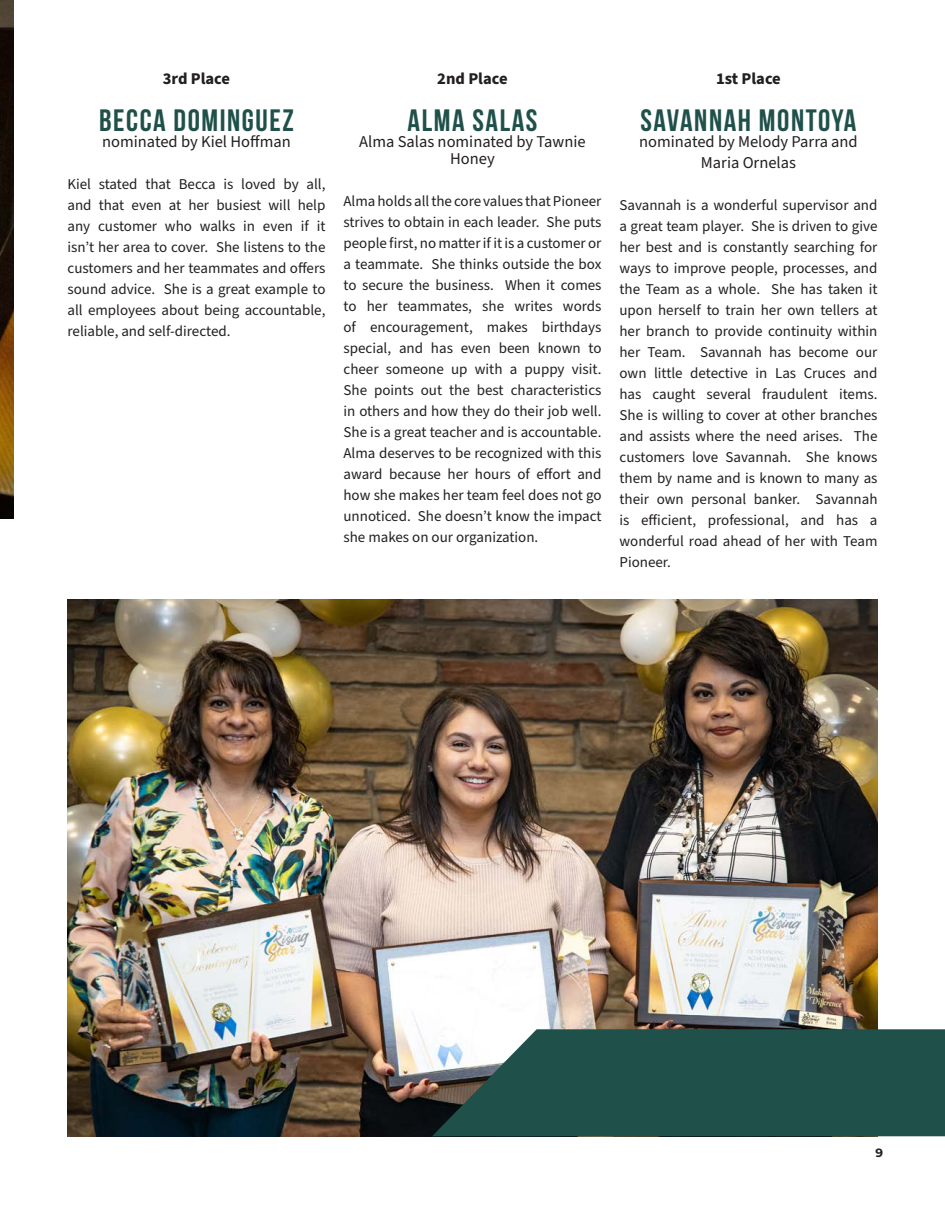
<style>
.page{position:relative;width:945px;height:1215px;background:#fff}
.page>*{position:absolute;margin:0;border:0;box-sizing:border-box;transform-origin:0 0}
.t1{font:700 30.9px "Bebas Neue";letter-spacing:.05em;color:#1f504a}
.t2{font:16.5px/21px "Source Sans Pro";color:#231f20;text-align:center}
.t3{font:700 16.5px "Source Sans Pro";color:#231f20}
.t4{font:15px/21px "Source Sans Pro";color:#231f20;text-align:justify}
.t5{font:700 12px "Montserrat";color:#231f20}
</style>
<div class="page">
<img style="left:0;top:0;width:14px;height:518px">
<img style="left:68px;top:599px;width:810px;height:538px">
<svg style="left:432px;top:1029px;width:513px;height:107px;fill:#1f504a"></svg>
<p class="t3" style="left:163px;top:68px;width:69px">3rd Place</p>
<h1 class="t1" style="left:99px;top:103px;width:196px">BECCA DOMINGUEZ</h1>
<p class="t2" style="left:102px;top:132px;width:190px">nominated by Kiel Hoffman</p>
<p class="t4" style="left:68px;top:174px;width:260px">Kiel stated that Becca is loved by all, and that even at her busiest will help any customer who walks in even if it isn’t her area to cover. She listens to the customers and her teammates and offers sound advice. She is a great example to all employees about being accountable, reliable, and self-directed.</p>
<p class="t3" style="left:437px;top:68px;width:72px">2nd Place</p>
<h1 class="t1" style="left:408px;top:103px;width:131px">ALMA SALAS</h1>
<p class="t2" style="left:359px;top:134px;width:228px;line-height:16.5px">Alma Salas nominated by Tawnie<br>Honey</p>
<p class="t4" style="left:344px;top:191px;width:260px">Alma holds all the core values that Pioneer strives to obtain in each leader. She puts people first, no matter if it is a customer or a teammate. She thinks outside the box to secure the business. When it comes to her teammates, she writes words of encouragement, makes birthdays special, and has even been known to cheer someone up with a puppy visit.<br>She points out the best characteristics in others and how they do their job well.<br>She is a great teacher and is accountable.<br>Alma deserves to be recognized with this award because her hours of effort and how she makes her team feel does not go unnoticed. She doesn’t know the impact she makes on our organization.</p>
<p class="t3" style="left:716px;top:68px;width:66px">1st Place</p>
<h1 class="t1" style="left:641px;top:103px;width:217px">SAVANNAH MONTOYA</h1>
<p class="t2" style="left:639px;top:132px;width:220px">nominated by Melody Parra and<br>Maria Ornelas</p>
<p class="t4" style="left:620px;top:195px;width:260px">Savannah is a wonderful supervisor and a great team player. She is driven to give her best and is constantly searching for ways to improve people, processes, and the Team as a whole. She has taken it upon herself to train her own tellers at her branch to provide continuity within her Team. Savannah has become our own little detective in Las Cruces and has caught several fraudulent items.<br>She is willing to cover at other branches and assists where the need arises. The customers love Savannah. She knows them by name and is known to many as their own personal banker. Savannah is efficient, professional, and has a wonderful road ahead of her with Team Pioneer.</p>
<p class="t5" style="left:875px;top:1144px;width:9px">9</p>
</div>
